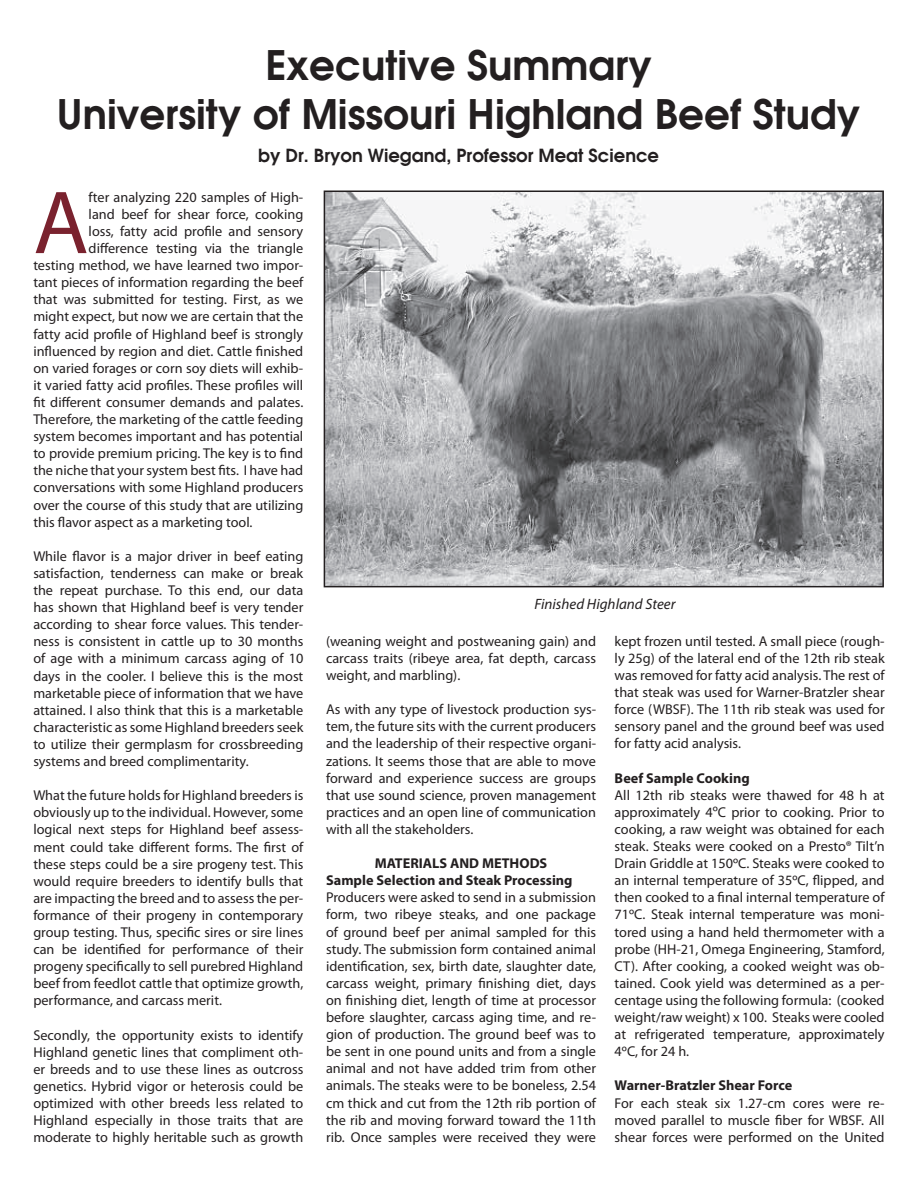
<style>
.page{position:relative;width:918px;height:1188px;background:#fff}
.page>*{position:absolute;margin:0;border:0;box-sizing:border-box;transform-origin:0 0}
.t1{font:90.3px "Myriad Pro";color:#7a222e}
.t2{font:600 40.5px/48.6px "Avant Garde";color:#231f20;text-align:center}
.t3{font:600 18px "Avant Garde";color:#231f20}
.t4{font:italic 15px "Myriad Pro";color:#231f20}
.t5{font:14.25px/17.1px "Myriad Pro";color:#231f20;text-align:justify}
.t6{font:700 14.25px/17.1px "Myriad Pro";color:#231f20}
</style>
<div class="page">
<img style="left:327px;top:194px;width:554px;height:390px">
<div style="left:324px;top:191px;width:560px;height:396px;border:2px solid #231f20"></div>
<h2 class="t2" style="left:57px;top:41px;width:805px">Executive Summary<br>University of Missouri Highland Beef Study</h2>
<p class="t3" style="left:258px;top:144px;width:403px">by Dr. Bryon Wiegand, Professor Meat Science</p>
<h1 class="t1" style="left:33px;top:167px;width:57px">A</h1>
<p class="t5" style="left:89px;top:188px;width:216px">fter analyzing 220 samples of High-</p>
<p class="t5" style="left:89px;top:205px;width:216px">land beef for shear force, cooking</p>
<p class="t5" style="left:89px;top:222px;width:216px">loss, fatty acid profile and sensory</p>
<p class="t5" style="left:89px;top:240px;width:216px">difference testing via the triangle</p>
<p class="t5" style="left:33px;top:257px;width:271px">testing method, we have learned two impor-</p>
<p class="t5" style="left:33px;top:274px;width:271px">tant pieces of information regarding the beef</p>
<p class="t5" style="left:33px;top:291px;width:271px">that was submitted for testing. First, as we</p>
<p class="t5" style="left:33px;top:308px;width:272px">might expect, but now we are certain that the</p>
<p class="t5" style="left:33px;top:325px;width:271px">fatty acid profile of Highland beef is strongly</p>
<p class="t5" style="left:33px;top:342px;width:271px">influenced by region and diet. Cattle finished</p>
<p class="t5" style="left:33px;top:359px;width:271px">on varied forages or corn soy diets will exhib-</p>
<p class="t5" style="left:33px;top:376px;width:272px">it varied fatty acid profiles. These profiles will</p>
<p class="t5" style="left:33px;top:393px;width:272px">fit different consumer demands and palates.</p>
<p class="t5" style="left:33px;top:411px;width:272px">Therefore, the marketing of the cattle feeding</p>
<p class="t5" style="left:33px;top:428px;width:272px">system becomes important and has potential</p>
<p class="t5" style="left:33px;top:445px;width:272px">to provide premium pricing. The key is to find</p>
<p class="t5" style="left:33px;top:462px;width:271px">the niche that your system best fits. I have had</p>
<p class="t5" style="left:33px;top:479px;width:271px">conversations with some Highland producers</p>
<p class="t5" style="left:33px;top:496px;width:272px">over the course of this study that are utilizing</p>
<p class="t5" style="left:33px;top:513px;width:221px">this flavor aspect as a marketing tool.</p>
<p class="t5" style="left:33px;top:547px;width:272px">While flavor is a major driver in beef eating satisfaction, tenderness can make or break the repeat purchase. To this end, our data has shown that Highland beef is very tender according to shear force values. This tender&shy;ness is consistent in cattle up to 30 months of age with a minimum carcass aging of 10 days in the cooler. I believe this is the most marketable piece of information that we have attained. I also think that this is a marketable characteristic as some Highland breeders seek to utilize their germplasm for crossbreeding systems and breed complimentarity.</p>
<p class="t5" style="left:33px;top:787px;width:272px">What the future holds for Highland breeders is obviously up to the individual. However, some logical next steps for Highland beef assess&shy;ment could take different forms. The first of these steps could be a sire progeny test. This would require breeders to identify bulls that are impacting the breed and to assess the per&shy;formance of their progeny in contemporary group testing. Thus, specific sires or sire lines can be identified for performance of their progeny specifically to sell purebred Highland beef from feedlot cattle that optimize growth, performance, and carcass merit.</p>
<p class="t5" style="left:33px;top:1026px;width:272px">Secondly, the opportunity exists to identify Highland genetic lines that compliment oth&shy;er breeds and to use these lines as outcross genetics. Hybrid vigor or heterosis could be optimized with other breeds less related to Highland especially in those traits that are moderate to highly heritable such as growth</p>
<p class="t4" style="left:534px;top:595px;width:143px">Finished Highland Steer</p>
<p class="t5" style="left:615px;top:632px;width:272px">kept frozen until tested. A small piece (rough&shy;ly 25g) of the lateral end of the 12th rib steak was removed for fatty acid analysis. The rest of that steak was used for Warner-Bratzler shear force (WBSF). The 11th rib steak was used for sensory panel and the ground beef was used for fatty acid analysis.</p>
<p class="t6" style="left:615px;top:769px;width:137px">Beef Sample Cooking</p>
<p class="t5" style="left:615px;top:786px;width:272px">All 12th rib steaks were thawed for 48 h at approximately 4ºC prior to cooking. Prior to cooking, a raw weight was obtained for each steak. Steaks were cooked on a Presto® Tilt’n Drain Griddle at 150ºC. Steaks were cooked to an internal temperature of 35ºC, flipped, and then cooked to a final internal temperature of 71ºC. Steak internal temperature was moni&shy;tored using a hand held thermometer with a probe (HH-21, Omega Engineering, Stamford, CT). After cooking, a cooked weight was ob&shy;tained. Cook yield was determined as a per&shy;centage using the following formula: (cooked weight/raw weight) x 100. Steaks were cooled at refrigerated temperature, approximately 4ºC, for 24 h.</p>
<p class="t6" style="left:615px;top:1077px;width:179px">Warner-Bratzler Shear Force</p>
<p class="t5" style="left:615px;top:1094px;width:272px">For each steak six 1.27-cm cores were re&shy;moved parallel to muscle fiber for WBSF. All shear forces were performed on the United</p>
<p class="t5" style="left:326px;top:632px;width:272px">(weaning weight and postweaning gain) and carcass traits (ribeye area, fat depth, carcass weight, and marbling).</p>
<p class="t5" style="left:326px;top:701px;width:272px">As with any type of livestock production sys&shy;tem, the future sits with the current producers and the leadership of their respective organi&shy;zations. It seems those that are able to move forward and experience success are groups that use sound science, proven management practices and an open line of communication with all the stakeholders.</p>
<p class="t6" style="left:326px;top:854px;width:248px;text-indent:49px">MATERIALS AND METHODS<br>Sample Selection and Steak Processing</p>
<p class="t5" style="left:326px;top:889px;width:272px">Producers were asked to send in a submission form, two ribeye steaks, and one package of ground beef per animal sampled for this study. The submission form contained animal identification, sex, birth date, slaughter date, carcass weight, primary finishing diet, days on finishing diet, length of time at processor before slaughter, carcass aging time, and re&shy;gion of production. The ground beef was to be sent in one pound units and from a single animal and not have added trim from other animals. The steaks were to be boneless, 2.54 cm thick and cut from the 12th rib portion of the rib and moving forward toward the 11th rib. Once samples were received they were</p>
</div>
